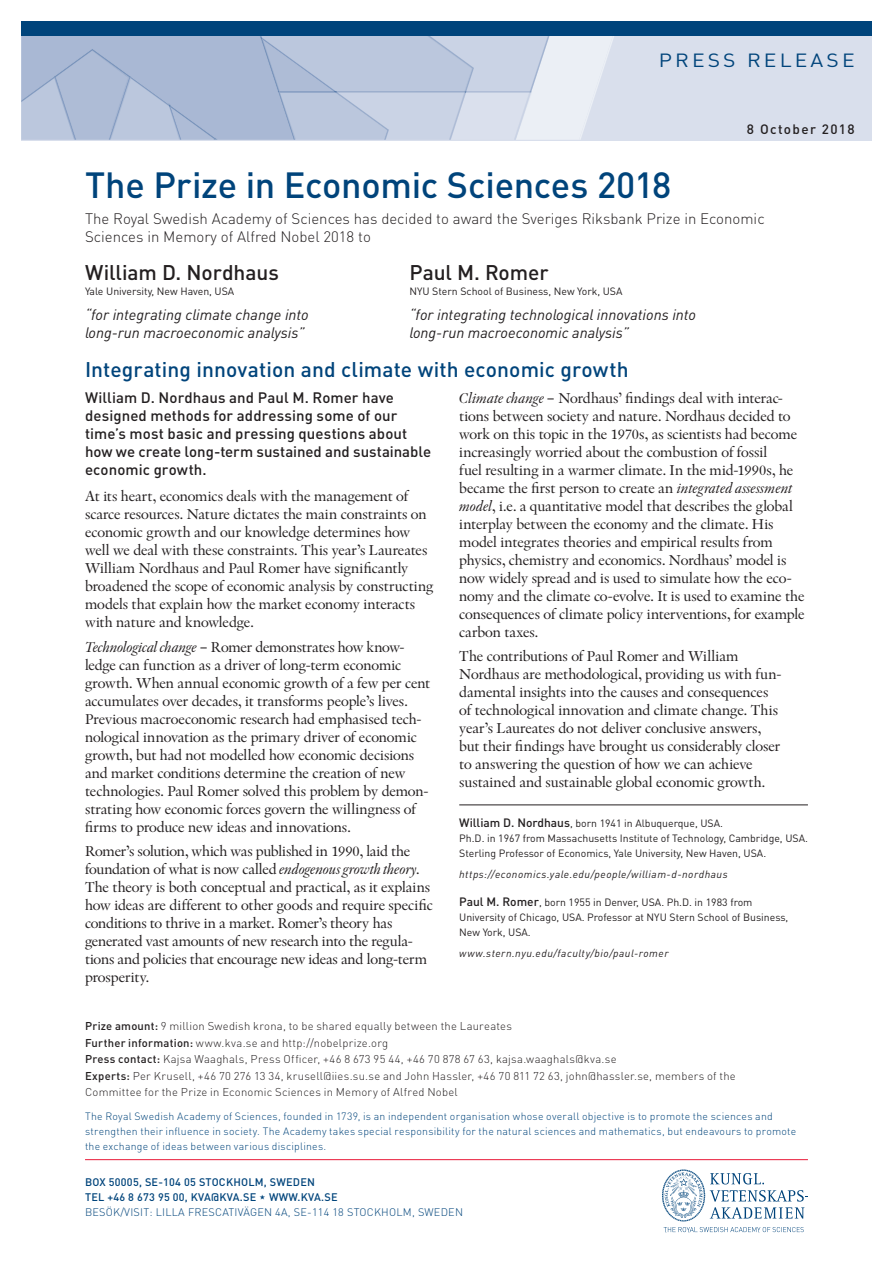
<style>
.page{position:relative;width:893px;height:1263px;background:#fff}
.page>*{position:absolute;margin:0;border:0;box-sizing:border-box;transform-origin:0 0}
.Huvudrubrik{font:500 36px "DIN Pro";letter-spacing:-.01em;color:#00447b}
.Textblock__rubrik{font:500 21px "DIN Pro";letter-spacing:.005em;color:#00447b}
.Pristagare{font:500 21px "DIN Pro";letter-spacing:-.005em;color:#231f20}
.Sidhuvud__pressmedd{font:18.9px "DIN Pro";letter-spacing:.15em;color:#00447b;scale:1.11 1}
.Textblock__brödtext{font:15px/18px "Indigo Twenty";letter-spacing:-.01em;color:#231f20}
.Textblock__ingress{font:500 15px/18px "DIN Pro";letter-spacing:.005em;color:#231f20}
.Prismotivering{font:italic 15px/18px "DIN Pro";color:#231f20}
.Underrubrik{font:300 15px "DIN Pro";color:#231f20}
.Sidhuvud__datum{font:500 13.5px "DIN Pro";letter-spacing:.1em;color:#231f20}
.Prissumma___mer_info{font:300 11.25px/16.5px "DIN Pro";letter-spacing:.02em;color:#231f20}
.Adress{font:500 10.8px "DIN Pro";letter-spacing:.02em;color:#00447b}
.Adress-2{font:300 10.8px "DIN Pro";letter-spacing:.02em;color:#00447b}
.Boilerplate{font:300 10.5px/15px "DIN Pro";letter-spacing:.02em;color:#00447b}
.Pristagarinfo__biogr{font:10.5px/15px "DIN Pro";color:#231f20}
.Pristagarinfo_länk{font:italic 10.5px "DIN Pro";letter-spacing:.05em;color:#231f20}
.Pristagare-2{font:10.5px "DIN Pro";color:#231f20}
.s1{font-style:italic}
.s2{font-family:"DIN Pro"}
.s3{font-weight:500;font-size:12px}
.s4{font-weight:500}
</style>
<div class="page">
<div style="left:21px;top:21px;width:851px;height:119px;background:#d9dfec"></div>
<svg style="left:21px;top:36px;width:593px;height:104px"></svg>
<div style="left:21px;top:21px;width:851px;height:15px;background:#00447b"></div>
<svg style="left:664px;top:1227px;width:140px;height:5px"></svg>
<svg style="left:662px;top:1169px;width:145px;height:52px"></svg>
<hr style="left:85px;top:1159px;width:723px;height:1px;background:#e91938">
<hr style="left:459px;top:805px;width:349px;height:1px;background:#231f20">
<p class="Sidhuvud__pressmedd" style="left:659px;top:47px;width:178px">PRESS RELEASE</p>
<p class="Sidhuvud__datum" style="left:747px;top:120px;width:109px">8 October 2018</p>
<p class="Huvudrubrik" style="left:85px;top:160px;width:588px">The Prize in Economic Sciences 2018</p>
<p class="Underrubrik" style="left:85px;top:208px;width:681px">The Royal Swedish Academy of Sciences has decided to award the Sveriges Riksbank Prize in Economic</p>
<p class="Underrubrik" style="left:85px;top:226px;width:287px">Sciences in Memory of Alfred Nobel 2018 to</p>
<p class="Pristagare" style="left:85px;top:258px;width:195px">William D. Nordhaus</p>
<p class="Pristagare-2" style="left:85px;top:284px;width:151px">Yale University, New Haven, USA</p>
<p class="Prismotivering" style="left:85px;top:306px;width:225px">“for integrating climate change into long-run macroeconomic analysis”</p>
<p class="Pristagare" style="left:409px;top:258px;width:141px">Paul M. Romer</p>
<p class="Pristagare-2" style="left:409px;top:284px;width:215px">NYU Stern School of Business, New York, USA</p>
<p class="Prismotivering" style="left:409px;top:306px;width:288px">“for integrating technological innovations into long-run macroeconomic analysis”</p>
<p class="Textblock__rubrik" style="left:85px;top:355px;width:545px">Integrating innovation and climate with economic growth</p>
<p class="Textblock__ingress" style="left:85px;top:388px;width:348px">William D. Nordhaus and Paul M. Romer have designed methods for addressing some of our time’s most basic and pressing questions about how we create long-term sustained and sustainable economic growth.</p>
<p class="Textblock__brödtext" style="left:85px;top:487px;width:350px">At its heart, economics deals with the management of scarce resources. Nature dictates the main constraints on economic growth and our knowledge determines how well we deal with these constraints. This year’s Laureates William Nordhaus and Paul Romer have significantly broadened the scope of economic analysis by constructing models that explain how the market economy interacts with nature and knowledge.</p>
<p class="Textblock__brödtext" style="left:85px;top:637px;width:347px"><span class="s1">Technological change</span> <span class="s2">–</span> Romer demonstrates how know&shy;ledge can function as a driver of long-term economic growth. When annual economic growth of a few per cent accumulates over decades, it transforms people’s lives.<br>Previous macroeconomic research had emphasised tech&shy;nological innovation as the primary driver of economic growth, but had not modelled how economic decisions and market conditions determine the creation of new technologies. Paul Romer solved this problem by demon&shy;strating how economic forces govern the willingness of firms to produce new ideas and innovations.</p>
<p class="Textblock__brödtext" style="left:85px;top:842px;width:349px">Romer’s solution, which was published in 1990, laid the foundation of what is now called <span class="s1">endogenous growth theory</span>.<br>The theory is both conceptual and practical, as it explains how ideas are different to other goods and require specific conditions to thrive in a market. Romer’s theory has generated vast amounts of new research into the regula&shy;tions and policies that encourage new ideas and long-term prosperity.</p>
<p class="Textblock__brödtext" style="left:459px;top:389px;width:347px"><span class="s1">Climate change</span> <span class="s2">–</span> Nordhaus’ findings deal with interac&shy;tions between society and nature. Nordhaus decided to work on this topic in the 1970s, as scientists had become increasingly worried about the combustion of fossil<br>fuel resulting in a warmer climate. In the mid-1990s, he became the first person to create an <span class="s1">integrated assessment model</span>, i.e. a quantitative model that describes the global interplay between the economy and the climate. His model integrates theories and empirical results from physics, chemistry and economics. Nordhaus’ model is now widely spread and is used to simulate how the eco&shy;nomy and the climate co-evolve. It is used to examine the consequences of climate policy interventions, for example carbon taxes.</p>
<p class="Textblock__brödtext" style="left:459px;top:647px;width:324px">The contributions of Paul Romer and William Nordhaus are methodological, providing us with fun&shy;damental insights into the causes and consequences of technological innovation and climate change. This year’s Laureates do not deliver conclusive answers, but their findings have brought us considerably closer to answering the question of how we can achieve sustained and sustainable global economic growth.</p>
<p class="Pristagarinfo__biogr" style="left:459px;top:815px;width:265px"><span class="s3">William D. Nordhaus</span>, born 1941 in Albuquerque, USA.</p>
<p class="Pristagarinfo__biogr" style="left:459px;top:830px;width:350px">Ph.D. in 1967 from Massachusetts Institute of Technology, Cambridge, USA.<br>Sterling Professor of Economics, Yale University, New Haven, USA.</p>
<p class="Pristagarinfo_länk" style="left:459px;top:867px;width:270px">https://economics.yale.edu/people/william-d-nordhaus</p>
<p class="Pristagarinfo__biogr" style="left:459px;top:894px;width:331px"><span class="s3">Paul M. Romer</span>, born 1955 in Denver, USA. Ph.D. in 1983 from<br>University of Chicago, USA. Professor at NYU Stern School of Business,<br>New York, USA.</p>
<p class="Pristagarinfo_länk" style="left:459px;top:947px;width:211px">www.stern.nyu.edu/faculty/bio/paul-romer</p>
<p class="Prissumma___mer_info" style="left:85px;top:1018px;width:428px"><span class="s4">Prize amount:</span> 9 million Swedish krona, to be shared equally between the Laureates<br><span class="s4">Further information:</span> www.kva.se and http://nobelprize.org</p>
<p class="Prissumma___mer_info" style="left:85px;top:1051px;width:533px"><span class="s4">Press contact:</span> Kajsa Waaghals, Press Officer, +46 8 673 95 44, +46 70 878 67 63, kajsa.waaghals@kva.se</p>
<p class="Prissumma___mer_info" style="left:85px;top:1067px;width:652px"><span class="s4">Experts:</span> Per Krusell, +46 70 276 13 34, krusell@iies.su.se and John Hassler, +46 70 811 72 63, john@hassler.se, members of the<br>Committee for the Prize in Economic Sciences in Memory of Alfred Nobel</p>
<p class="Boilerplate" style="left:85px;top:1108px;width:713px">The Royal Swedish Academy of Sciences, founded in 1739, is an independent organisation whose overall objective is to promote the sciences and strengthen their influence in society. The Academy takes special responsibility for the natural sciences and mathematics, but endeavours to promote the exchange of ideas between various disciplines.</p>
<p class="Adress" style="left:85px;top:1175px;width:232px">BOX 50005, SE-104 05 STOCKHOLM, SWEDEN</p>
<p class="Adress" style="left:85px;top:1190px;width:254px">TEL +46 8 673 95 00, KVA@KVA.SE WWW.KVA.SE</p>
<p class="Adress-2" style="left:85px;top:1205px;width:379px">BESÖK/VISIT: LILLA FRESCATIVÄGEN 4A, SE-114 18 STOCKHOLM, SWEDEN</p>
</div>
